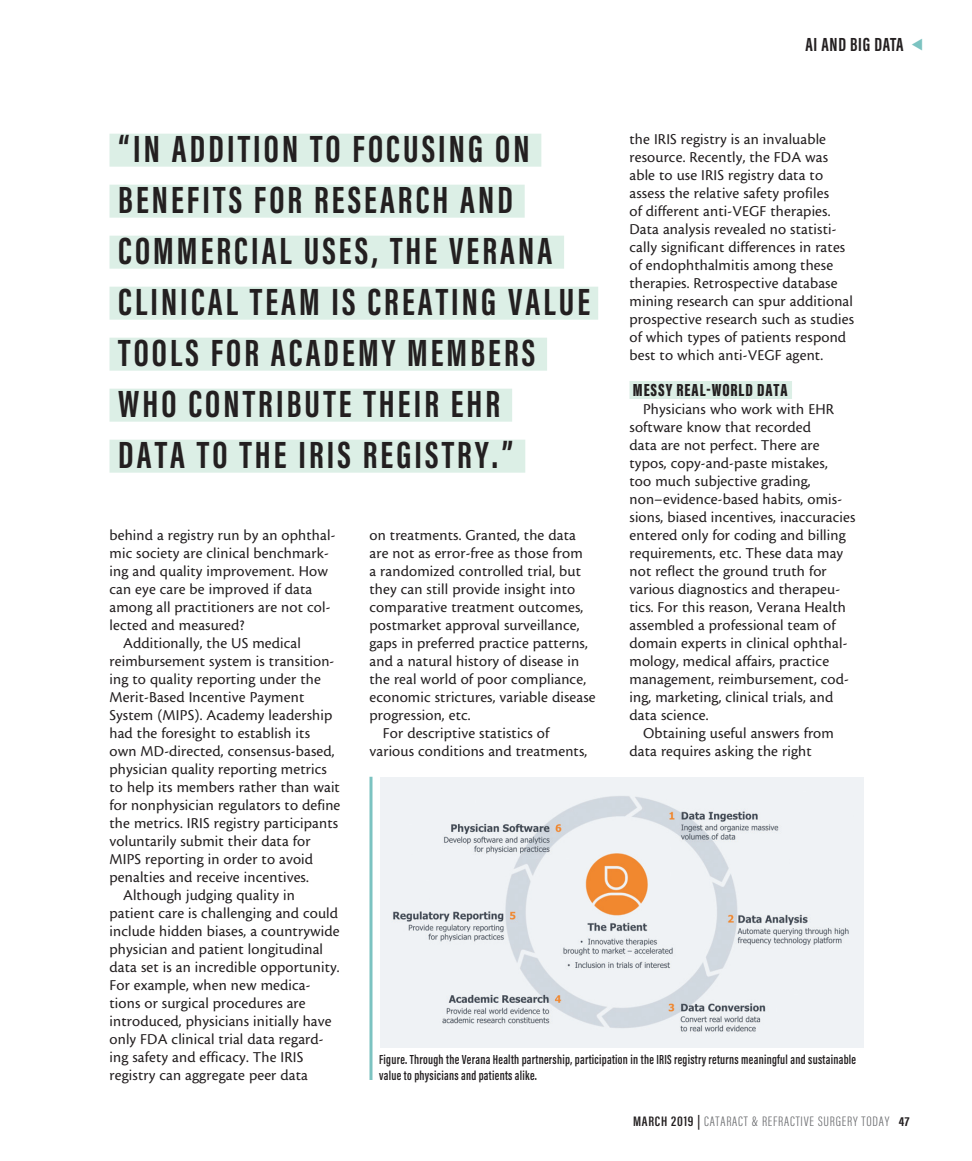
<style>
.page{position:relative;width:972px;height:1161px;background:#fff}
.page>*{position:absolute;margin:0;border:0;box-sizing:border-box;transform-origin:0 0}
.pullquote_highlight{font:700 39px/51px "Acumin Pro Extra Cond";letter-spacing:.08em;color:#231f20}
.t1{font:700 19.5px "Acumin Pro Extra Cond";letter-spacing:.03em;color:#231f20}
.subhead{font:900 18px "Acumin Pro Extra Cond";letter-spacing:.05em;color:#231f20}
.body{font:15.75px/18px "Cronos MM 408 10";letter-spacing:.01em;color:#231f20}
.t2{font:300 14.1px "Acumin Pro Extra Cond";letter-spacing:.05em;color:#6c6d70;scale:1.11 1}
.t3{font:600 13.5px/16.5px "Acumin Pro Extra Cond";letter-spacing:.02em;color:#231f20}
.s1{font-weight:600;color:#231f20}
.s2{font-weight:700;font-size:13.35px;color:#231f20}
</style>
<div class="page">
<div style="left:630px;top:381px;width:162px;height:18px;background:#dcefe6"></div>
<div style="left:380px;top:777px;width:483px;height:270px;background:#eff2f5"></div>
<img style="left:393px;top:796px;width:456px;height:236px">
<hr style="left:370px;top:777px;width:3px;height:303px;background:#7cc3c1">
<div style="left:110px;top:134px;width:431px;height:33px;background:#dcefe6"></div>
<div style="left:110px;top:185px;width:415px;height:33px;background:#dcefe6"></div>
<div style="left:110px;top:236px;width:454px;height:33px;background:#dcefe6"></div>
<div style="left:110px;top:287px;width:488px;height:33px;background:#dcefe6"></div>
<div style="left:110px;top:338px;width:437px;height:33px;background:#dcefe6"></div>
<div style="left:110px;top:389px;width:402px;height:33px;background:#dcefe6"></div>
<div style="left:110px;top:440px;width:415px;height:33px;background:#dcefe6"></div>
<p class="t1" style="left:806px;top:32px;width:100px">AI AND BIG DATA</p>
<p class="body" style="left:630px;top:130px;width:226px">the IRIS registry is an invaluable resource. Recently, the FDA was able to use IRIS registry data to assess the relative safety profiles<br>of different anti-VEGF therapies.<br>Data analysis revealed no statisti&shy;cally significant differences in rates of endophthalmitis among these therapies. Retrospective database mining research can spur additional prospective research such as studies of which types of patients respond best to which anti-VEGF agent.</p>
<p class="subhead" style="left:633px;top:379px;width:156px">MESSY REAL-WORLD DATA</p>
<p class="body" style="left:630px;top:400px;width:227px;text-indent:14px">Physicians who work with EHR software know that recorded<br>data are not perfect. There are typos, copy-and-paste mistakes,<br>too much subjective grading, non–evidence-based habits, omis&shy;sions, biased incentives, inaccuracies entered only for coding and billing requirements, etc. These data may not reflect the ground truth for various diagnostics and therapeu&shy;tics. For this reason, Verana Health assembled a professional team of domain experts in clinical ophthal&shy;mology, medical affairs, practice management, reimbursement, cod&shy;ing, marketing, clinical trials, and data science.</p>
<p class="body" style="left:630px;top:724px;width:206px;text-indent:14px">Obtaining useful answers from data requires asking the right</p>
<p class="pullquote_highlight" style="left:118px;top:123px;width:474px">“IN ADDITION TO FOCUSING ON<br>BENEFITS FOR RESEARCH AND<br>COMMERCIAL USES, THE VERANA<br>CLINICAL TEAM IS CREATING VALUE<br>TOOLS FOR ACADEMY MEMBERS<br>WHO CONTRIBUTE THEIR EHR<br>DATA TO THE IRIS REGISTRY.”</p>
<p class="body" style="left:110px;top:526px;width:227px">behind a registry run by an ophthal&shy;mic society are clinical benchmark&shy;ing and quality improvement. How can eye care be improved if data among all practitioners are not col&shy;lected and measured?</p>
<p class="body" style="left:110px;top:634px;width:232px;text-indent:14px">Additionally, the US medical reimbursement system is transition&shy;ing to quality reporting under the Merit-Based Incentive Payment System (MIPS). Academy leadership had the foresight to establish its own MD-directed, consensus-based, physician quality reporting metrics to help its members rather than wait for nonphysician regulators to define the metrics. IRIS registry participants voluntarily submit their data for MIPS reporting in order to avoid penalties and receive incentives.</p>
<p class="body" style="left:110px;top:886px;width:232px;text-indent:14px">Although judging quality in patient care is challenging and could include hidden biases, a countrywide physician and patient longitudinal data set is an incredible opportunity.<br>For example, when new medica&shy;tions or surgical procedures are introduced, physicians initially have only FDA clinical trial data regard&shy;ing safety and efficacy. The IRIS registry can aggregate peer data</p>
<p class="body" style="left:369px;top:526px;width:228px">on treatments. Granted, the data are not as error-free as those from<br>a randomized controlled trial, but they can still provide insight into comparative treatment outcomes, postmarket approval surveillance, gaps in preferred practice patterns, and a natural history of disease in the real world of poor compliance, economic strictures, variable disease progression, etc.</p>
<p class="body" style="left:369px;top:724px;width:219px;text-indent:14px">For descriptive statistics of various conditions and treatments,</p>
<p class="t3" style="left:379px;top:1051px;width:478px">Figure. Through the Verana Health partnership, participation in the IRIS registry returns meaningful and sustainable value to physicians and patients alike.</p>
<p class="t2" style="left:633px;top:1113px;width:251px"><span class="s1">MARCH 2019 |</span> CATARACT &amp; REFRACTIVE SURGERY TODAY <span class="s2">47</span></p>
</div>
